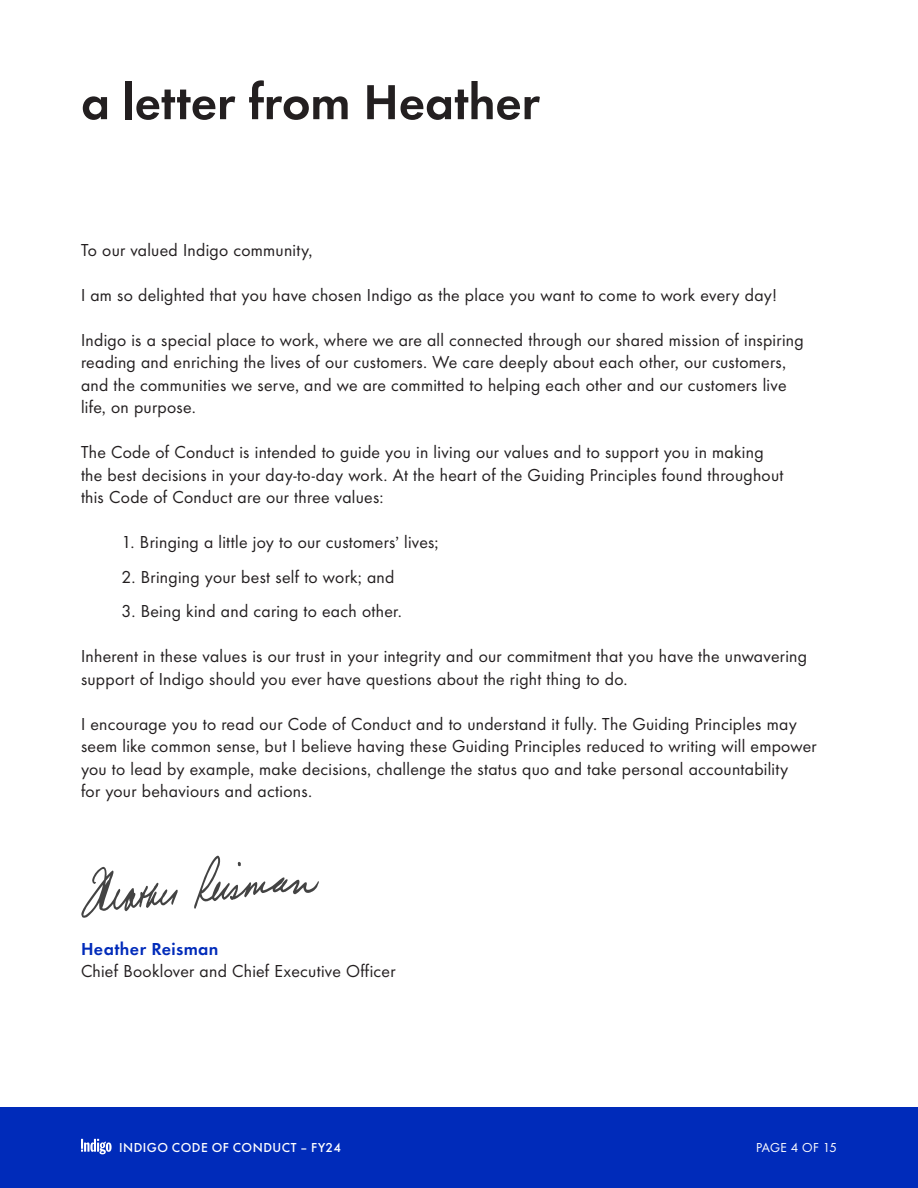
<style>
.page{position:relative;width:918px;height:1188px;background:#fff}
.page>*{position:absolute;margin:0;border:0;box-sizing:border-box;transform-origin:0 0}
.t1{font:600 51px "Futura Indigo";letter-spacing:-.005em;color:#231f20}
.t2{font:18px/22.5px "Futura Indigo";letter-spacing:.015em;color:#231f20}
.t3{font:600 18px "Futura Indigo";letter-spacing:.02em;color:#002bba}
.Subcopy{font:500 13.5px "Futura Indigo";letter-spacing:.035em;color:#fff}
.Subcopy-2{font:13.5px "Futura Indigo";letter-spacing:.005em;color:#fff}
</style>
<div class="page">
<div style="left:0;top:1107px;width:918px;height:81px;background:#002bba"></div>
<svg style="left:194px;top:856px;width:125px;height:53px"></svg>
<svg style="left:81px;top:867px;width:97px;height:51px"></svg>
<svg style="left:81px;top:1139px;width:31px;height:15px"></svg>
<p class="t1" style="left:81px;top:67px;width:460px">a letter from Heather</p>
<p class="t2" style="left:81px;top:238px;width:233px">To our valued Indigo community,</p>
<p class="t2" style="left:81px;top:283px;width:698px">I am so delighted that you have chosen Indigo as the place you want to come to work every day!</p>
<p class="t2" style="left:81px;top:328px;width:724px">Indigo is a special place to work, where we are all connected through our shared mission of inspiring reading and enriching the lives of our customers. We care deeply about each other, our customers, and the communities we serve, and we are committed to helping each other and our customers live life, on purpose.</p>
<p class="t2" style="left:81px;top:440px;width:704px">The Code of Conduct is intended to guide you in living our values and to support you in making the best decisions in your day-to-day work. At the heart of the Guiding Principles found throughout this Code of Conduct are our three values:</p>
<p class="t2" style="left:122px;top:530px;width:318px">1. Bringing a little joy to our customers’ lives;</p>
<p class="t2" style="left:122px;top:565px;width:274px">2. Bringing your best self to work; and</p>
<p class="t2" style="left:122px;top:599px;width:282px">3. Being kind and caring to each other.</p>
<p class="t2" style="left:81px;top:644px;width:728px">Inherent in these values is our trust in your integrity and our commitment that you have the unwavering support of Indigo should you ever have questions about the right thing to do.</p>
<p class="t2" style="left:81px;top:712px;width:737px">I encourage you to read our Code of Conduct and to understand it fully. The Guiding Principles may seem like common sense, but I believe having these Guiding Principles reduced to writing will empower you to lead by example, make decisions, challenge the status quo and take personal accountability<br>for your behaviours and actions.</p>
<p class="t3" style="left:81px;top:936px;width:139px">Heather Reisman</p>
<p class="t2" style="left:81px;top:959px;width:316px">Chief Booklover and Chief Executive Officer</p>
<p class="Subcopy" style="left:119px;top:1137px;width:224px">INDIGO CODE OF CONDUCT – FY24</p>
<p class="Subcopy-2" style="left:756px;top:1138px;width:82px">PAGE 4 OF 15</p>
</div>
